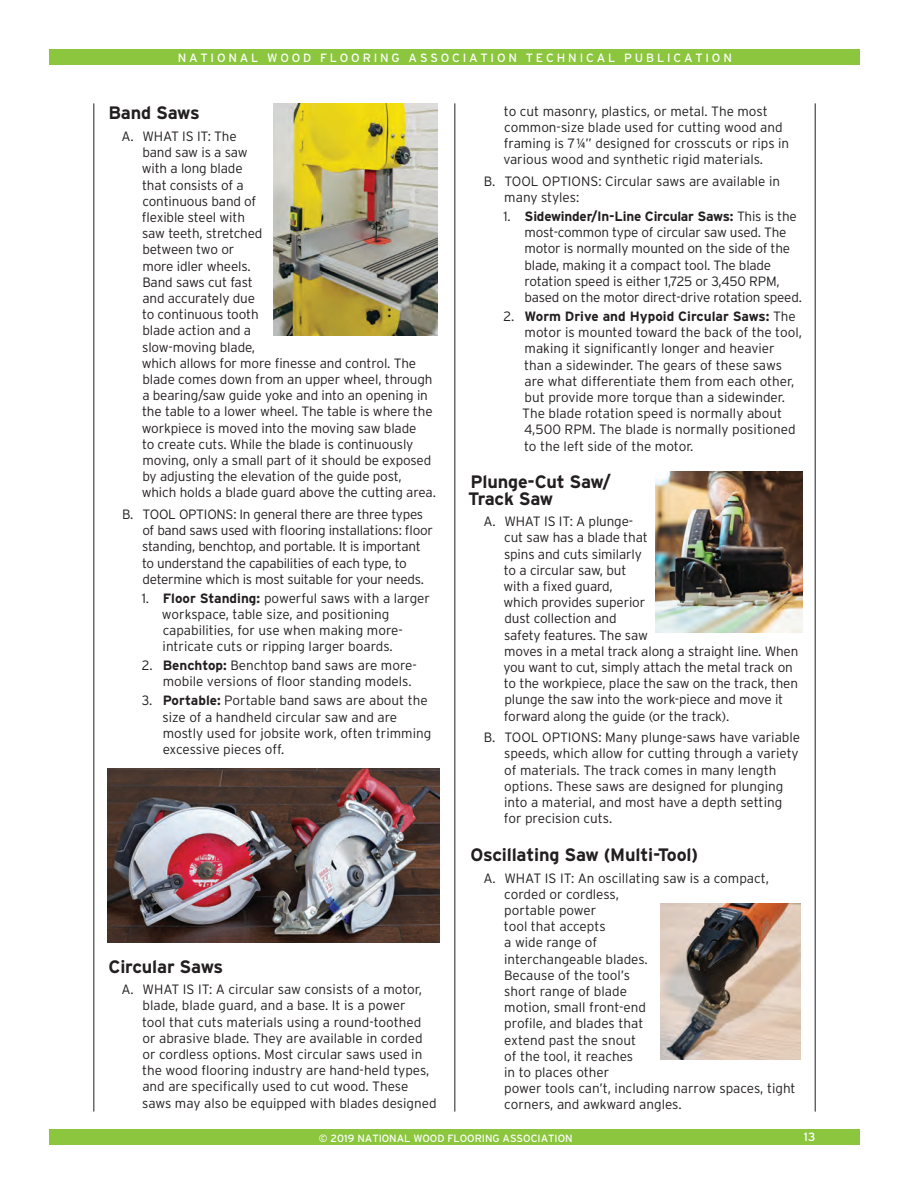
<style>
.page{position:relative;width:911px;height:1179px;background:#fff}
.page>*{position:absolute;margin:0;border:0;box-sizing:border-box;transform-origin:0 0}
.t1{font:700 18px/16.2px "Interstate";letter-spacing:-.01em;color:#231f20}
.t2{font:300 13.5px/16.2px "Interstate";letter-spacing:-.01em;color:#231f20}
.t3{font:12px "Interstate";letter-spacing:.235em;color:#fff}
.t4{font:10.5px "Interstate";color:#fff}
.s1{font-weight:700}
.s2{font-family:"Myriad Pro";font-weight:400;font-stretch:condensed;font-size:14.7px}
</style>
<div class="page">
<div style="left:49px;top:49px;width:810px;height:15px;background:#8bc63e"></div>
<div style="left:49px;top:1129px;width:810px;height:16px;background:#8bc63e"></div>
<hr style="left:454px;top:103px;width:1px;height:1008px;background:#231f20">
<hr style="left:814px;top:103px;width:1px;height:1008px;background:#231f20">
<hr style="left:93px;top:103px;width:1px;height:1008px;background:#231f20">
<img style="left:108px;top:768px;width:331px;height:174px">
<img style="left:655px;top:471px;width:147px;height:162px">
<img style="left:660px;top:904px;width:140px;height:155px">
<img style="left:274px;top:103px;width:163px;height:233px">
<p class="t3" style="left:178px;top:50px;width:555px">NATIONAL WOOD FLOORING ASSOCIATION TECHNICAL PUBLICATION</p>
<h1 class="t1" style="left:108px;top:105px;width:93px">Band Saws</h1>
<p class="t2" style="left:142px;top:128px;width:295px;text-indent:-20px">A. WHAT IS IT: The<br>band saw is a saw<br>with a long blade<br>that consists of a<br>continuous band of<br>flexible steel with<br>saw teeth, stretched<br>between two or<br>more idler wheels.<br>Band saws cut fast<br>and accurately due<br>to continuous tooth<br>blade action and a<br>slow-moving blade,<br>which allows for more finesse and control. The blade comes down from an upper wheel, through a bearing/saw guide yoke and into an opening in the table to a lower wheel. The table is where the workpiece is moved into the moving saw blade<br>to create cuts. While the blade is continuously moving, only a small part of it should be exposed by adjusting the elevation of the guide post, which holds a blade guard above the cutting area.</p>
<p class="t2" style="left:142px;top:506px;width:292px;text-indent:-20px">B. TOOL OPTIONS: In general there are three types of band saws used with flooring installations: floor standing, benchtop, and portable. It is important to understand the capabilities of each type, to determine which is most suitable for your needs.</p>
<p class="t2" style="left:162px;top:590px;width:269px;text-indent:-20px">1. <span class="s1">Floor Standing:</span> powerful saws with a larger workspace, table size, and positioning capabilities, for use when making more&shy;intricate cuts or ripping larger boards.</p>
<p class="t2" style="left:163px;top:657px;width:255px;text-indent:-21px">2. <span class="s1">Benchtop:</span> Benchtop band saws are more&shy;mobile versions of floor standing models.</p>
<p class="t2" style="left:162px;top:692px;width:270px;text-indent:-21px">3. <span class="s1">Portable:</span> Portable band saws are about the size of a handheld circular saw and are mostly used for jobsite work, often trimming excessive pieces off.</p>
<h1 class="t1" style="left:108px;top:958px;width:116px">Circular Saws</h1>
<p class="t2" style="left:142px;top:981px;width:296px;text-indent:-21px">A. WHAT IS IT: A circular saw consists of a motor, blade, blade guard, and a base. It is a power<br>tool that cuts materials using a round-toothed or abrasive blade. They are available in corded or cordless options. Most circular saws used in the wood flooring industry are hand-held types, and are specifically used to cut wood. These saws may also be equipped with blades designed</p>
<p class="t2" style="left:503px;top:103px;width:287px">to cut masonry, plastics, or metal. The most common-size blade used for cutting wood and framing is 7<span class="s2">1/4</span>” designed for crosscuts or rips in various wood and synthetic rigid materials.</p>
<p class="t2" style="left:504px;top:173px;width:277px;text-indent:-20px">B. TOOL OPTIONS: Circular saws are available in many styles:</p>
<p class="t2" style="left:524px;top:208px;width:279px;text-indent:-21px">1. <span class="s1">Sidewinder/In-Line Circular Saws:</span> This is the most-common type of circular saw used. The motor is normally mounted on the side of the blade, making it a compact tool. The blade rotation speed is either 1,725 or 3,450 RPM, based on the motor direct-drive rotation speed.</p>
<p class="t2" style="left:522px;top:308px;width:281px;text-indent:-19px">2. <span class="s1">Worm Drive and Hypoid Circular Saws:</span> The motor is mounted toward the back of the tool, making it significantly longer and heavier than a sidewinder. The gears of these saws are what differentiate them from each other, but provide more torque than a sidewinder.<br>The blade rotation speed is normally about 4,500 RPM. The blade is normally positioned to the left side of the motor.</p>
<h1 class="t1" style="left:468px;top:474px;width:144px">Plunge-Cut Saw/<br>Track Saw</h1>
<p class="t2" style="left:503px;top:513px;width:296px;text-indent:-20px">A. WHAT IS IT: A plunge-<br>cut saw has a blade that<br>spins and cuts similarly<br>to a circular saw, but<br>with a fixed guard,<br>which provides superior<br>dust collection and<br>safety features. The saw<br>moves in a metal track along a straight line. When you want to cut, simply attach the metal track on to the workpiece, place the saw on the track, then plunge the saw into the work-piece and move it forward along the guide (or the track).</p>
<p class="t2" style="left:503px;top:729px;width:298px;text-indent:-20px">B. TOOL OPTIONS: Many plunge-saws have variable speeds, which allow for cutting through a variety of materials. The track comes in many length options. These saws are designed for plunging into a material, and most have a depth setting for precision cuts.</p>
<h1 class="t1" style="left:470px;top:846px;width:229px">Oscillating Saw (Multi-Tool)</h1>
<p class="t2" style="left:503px;top:870px;width:293px;text-indent:-21px">A. WHAT IS IT: An oscillating saw is a compact, corded or cordless,<br>portable power<br>tool that accepts<br>a wide range of<br>interchangeable blades.<br>Because of the tool’s<br>short range of blade<br>motion, small front-end<br>profile, and blades that<br>extend past the snout<br>of the tool, it reaches<br>in to places other<br>power tools can’t, including narrow spaces, tight corners, and awkward angles.</p>
<p class="t4" style="left:319px;top:1131px;width:255px">© 2019 NATIONAL WOOD FLOORING ASSOCIATION</p>
<p class="t3" style="left:803px;top:1130px;width:13px">13</p>
</div>
